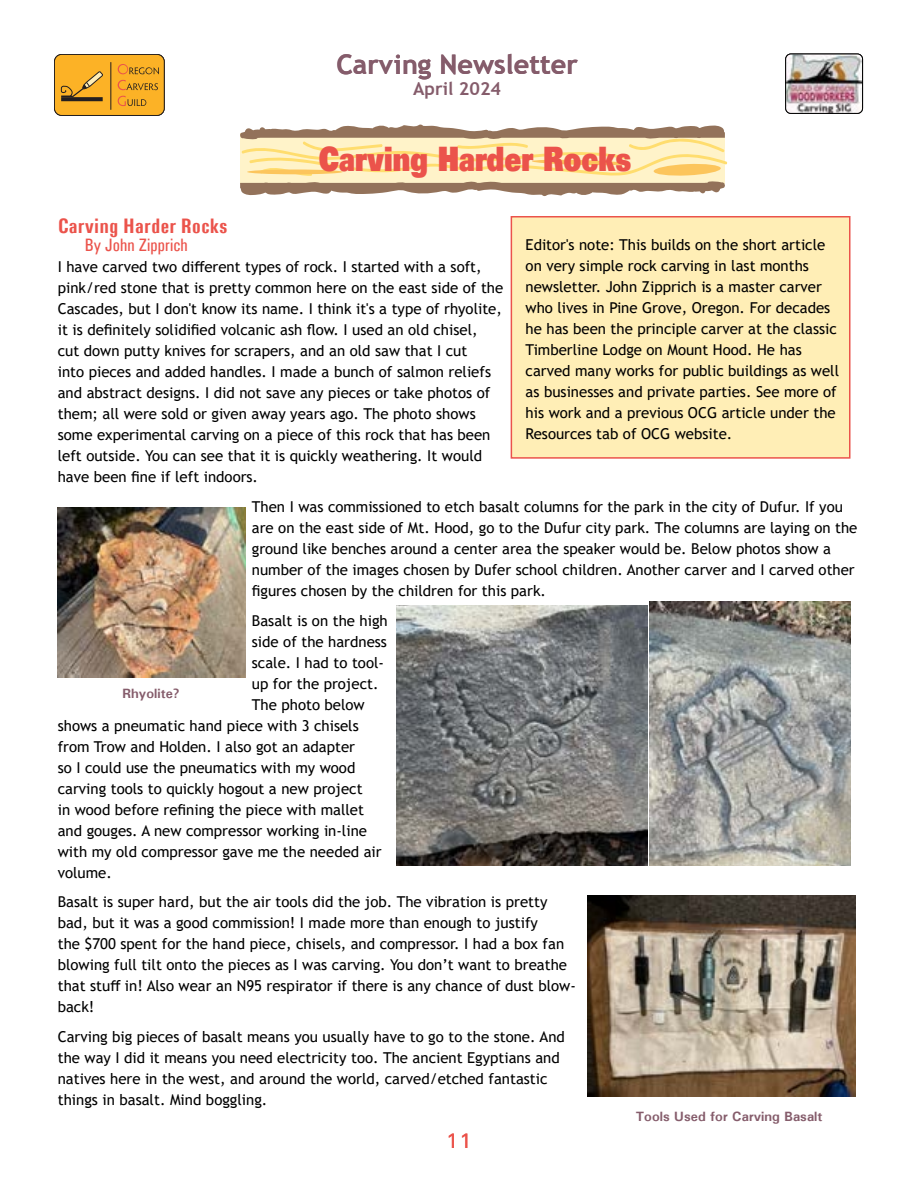
<style>
.page{position:relative;width:918px;height:1188px;background:#fff}
.page>*{position:absolute;margin:0;border:0;box-sizing:border-box;transform-origin:0 0}
.t1{font:900 33.75px "Univers LT";color:#eb534b;scale:.8 1}
.t2{font:700 27px "Trebuchet MS";color:#855c6b}
.t3{font:700 21px "Pt Utah Condensed";color:#eb534b}
.t4{font:21px "Utah";color:#eb534b}
.t5{font:18px "Pt Utah Condensed";color:#eb534b}
.t6{font:700 18px "Trebuchet MS";color:#855c6b}
.t7{font:15px/21px "Trebuchet MS";color:#000}
.t8{font:700 13.5px "Utah";color:#855c6b}
</style>
<div class="page">
<img style="left:786px;top:54px;width:77px;height:59px">
<div style="left:54px;top:54px;width:110px;height:61px;background:#fcb226;border-radius:7px"></div>
<div style="left:54px;top:54px;width:111px;height:62px;border:1px solid #231f20;border-radius:7px"></div>
<hr style="left:110px;top:62px;width:1px;height:48px;background:#231f20">
<hr style="left:61px;top:97px;width:42px;height:4px;background:#231f20">
<svg style="left:61px;top:71px;width:42px;height:28px"></svg>
<svg style="left:118px;top:64px;width:41px;height:10px"></svg>
<svg style="left:118px;top:80px;width:40px;height:10px"></svg>
<svg style="left:118px;top:96px;width:28px;height:10px"></svg>
<div style="left:785px;top:54px;width:78px;height:60px;border:1px solid #000;border-radius:5px"></div>
<svg style="left:240px;top:124px;width:488px;height:72px;background:#e1cda4"></svg>
<div style="left:511px;top:217px;width:339px;height:241px;background:#ffeeb6"></div>
<div style="left:511px;top:216px;width:339px;height:243px;border:2px solid #eb534b"></div>
<img style="left:57px;top:508px;width:188px;height:170px">
<img style="left:649px;top:602px;width:201px;height:263px">
<img style="left:588px;top:895px;width:268px;height:201px">
<img style="left:396px;top:606px;width:251px;height:259px">
<h2 class="t2" style="left:336px;top:47px;width:243px">Carving Newsletter</h2>
<p class="t6" style="left:413px;top:78px;width:89px">April 2024</p>
<h1 class="t1" style="left:319px;top:136px;width:393px">Carving Harder Rocks</h1>
<h3 class="t3" style="left:58px;top:214px;width:171px">Carving Harder Rocks</h3>
<p class="t5" style="left:85px;top:235px;width:104px">By John Zipprich</p>
<p class="t7" style="left:58px;top:257px;width:447px">I have carved two different types of rock. I started with a soft, pink/red stone that is pretty common here on the east side of the Cascades, but I don't know its name. I think it's a type of rhyolite, it is definitely solidified volcanic ash flow. I used an old chisel,<br>cut down putty knives for scrapers, and an old saw that I cut<br>into pieces and added handles. I made a bunch of salmon reliefs and abstract designs. I did not save any pieces or take photos of them; all were sold or given away years ago. The photo shows some experimental carving on a piece of this rock that has been left outside. You can see that it is quickly weathering. It would have been fine if left indoors.</p>
<p class="t7" style="left:252px;top:496px;width:607px">Then I was commissioned to etch basalt columns for the park in the city of Dufur. If you are on the east side of Mt. Hood, go to the Dufur city park. The columns are laying on the ground like benches around a center area the speaker would be. Below photos show a number of the images chosen by Dufer school children. Another carver and I carved other figures chosen by the children for this park.</p>
<p class="t7" style="left:252px;top:610px;width:137px">Basalt is on the high</p>
<p class="t7" style="left:252px;top:631px;width:137px">side of the hardness</p>
<p class="t7" style="left:252px;top:652px;width:134px">scale. I had to tool-</p>
<p class="t7" style="left:252px;top:673px;width:128px">up for the project.</p>
<p class="t7" style="left:252px;top:694px;width:114px">The photo below</p>
<p class="t7" style="left:58px;top:715px;width:302px">shows a pneumatic hand piece with 3 chisels</p>
<p class="t7" style="left:58px;top:736px;width:299px">from Trow and Holden. I also got an adapter</p>
<p class="t7" style="left:58px;top:757px;width:299px">so I could use the pneumatics with my wood</p>
<p class="t7" style="left:58px;top:778px;width:306px">carving tools to quickly hogout a new project</p>
<p class="t7" style="left:58px;top:799px;width:308px">in wood before refining the piece with mallet</p>
<p class="t7" style="left:58px;top:820px;width:311px">and gouges. A new compressor working in-line</p>
<p class="t7" style="left:58px;top:841px;width:325px">with my old compressor gave me the needed air</p>
<p class="t7" style="left:58px;top:862px;width:56px">volume.</p>
<p class="t7" style="left:58px;top:891px;width:520px">Basalt is super hard, but the air tools did the job. The vibration is pretty bad, but it was a good commission! I made more than enough to justify<br>the $700 spent for the hand piece, chisels, and compressor. I had a box fan blowing full tilt onto the pieces as I was carving. You don’t want to breathe that stuff in! Also wear an N95 respirator if there is any chance of dust blow&shy;back!</p>
<p class="t7" style="left:58px;top:1026px;width:509px">Carving big pieces of basalt means you usually have to go to the stone. And the way I did it means you need electricity too. The ancient Egyptians and natives here in the west, and around the world, carved/etched fantastic things in basalt. Mind boggling.</p>
<p class="t7" style="left:526px;top:234px;width:315px">Editor's note: This builds on the short article on very simple rock carving in last months newsletter. John Zipprich is a master carver who lives in Pine Grove, Oregon. For decades he has been the principle carver at the classic Timberline Lodge on Mount Hood. He has carved many works for public buildings as well as businesses and private parties. See more of his work and a previous OCG article under the Resources tab of OCG website.</p>
<p class="t8" style="left:122px;top:685px;width:59px">Rhyolite?</p>
<h3 class="t4" style="left:446px;top:1129px;width:28px">11</h3>
<p class="t8" style="left:636px;top:1108px;width:188px">Tools Used for Carving Basalt</p>
</div>
